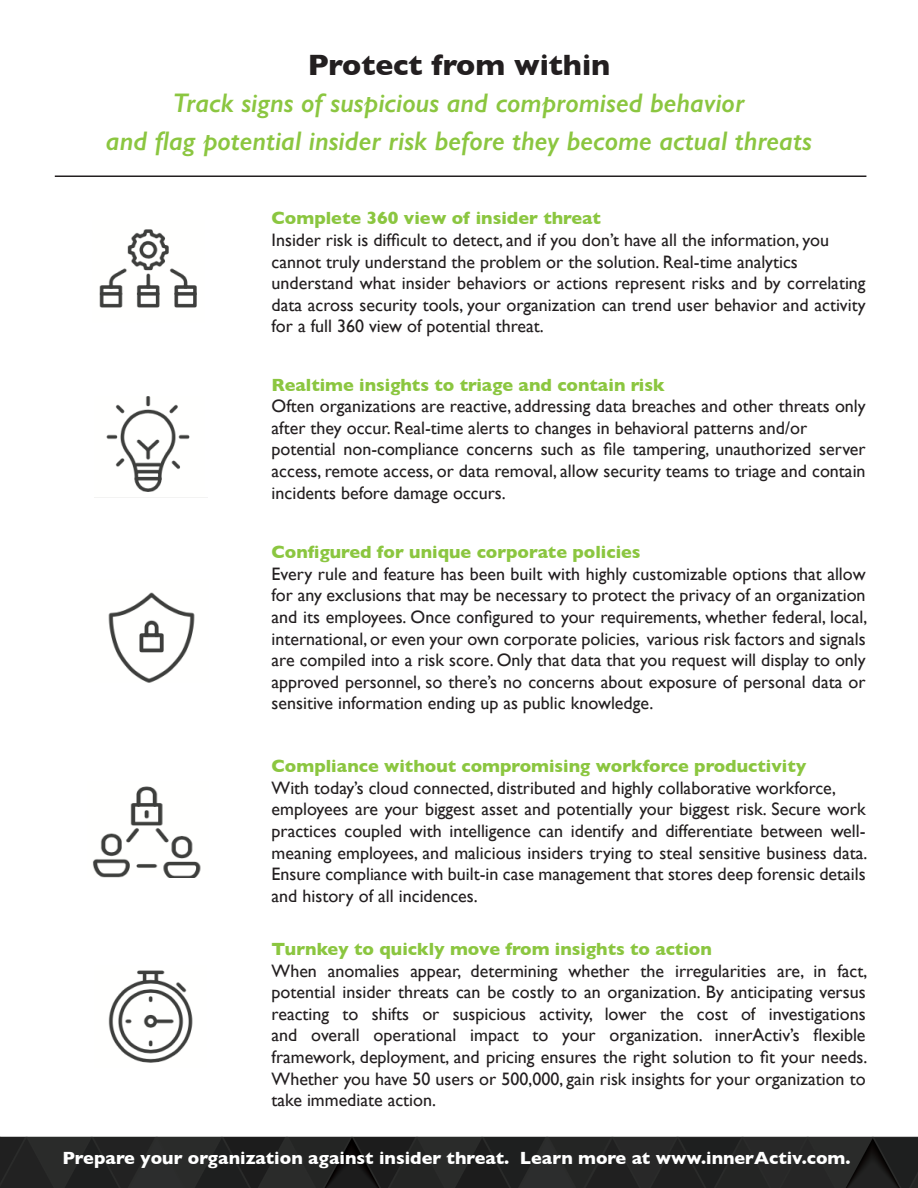
<style>
.page{position:relative;width:918px;height:1188px;background:#fff}
.page>*{position:absolute;margin:0;border:0;box-sizing:border-box;transform-origin:0 0}
.t1{font:700 30px "Gill Sans";color:#231f20}
.t2{font:italic 600 27px/37.5px "Gill Sans";color:#8bc640;text-align:center}
.t3{font:18px/21.6px "Gill Sans";color:#231f20;text-align:justify}
.t4{font:700 18px "Gill Sans";color:#8bc640}
.t5{font:700 18px "Gill Sans";color:#fff}
</style>
<div class="page">
<img style="left:0;top:1136px;width:1px;height:52px">
<img style="left:1px;top:1136px;width:917px;height:52px">
<hr style="left:55px;top:176px;width:811px;height:1px;background:#231f20">
<img style="left:92px;top:786px;width:109px;height:92px">
<img style="left:108px;top:592px;width:87px;height:91px">
<img style="left:99px;top:229px;width:98px;height:79px">
<img style="left:94px;top:397px;width:114px;height:101px">
<img style="left:108px;top:970px;width:85px;height:93px">
<p class="t1" style="left:308px;top:41px;width:304px">Protect from within</p>
<p class="t2" style="left:106px;top:84px;width:708px">Track signs of suspicious and compromised behavior<br>and flag potential insider risk before they become actual threats</p>
<p class="t4" style="left:272px;top:204px;width:331px">Complete 360 view of insider threat</p>
<p class="t3" style="left:272px;top:229px;width:559px">Insider risk is difficult to detect, and if you don’t have all the information, you</p>
<p class="t3" style="left:272px;top:251px;width:528px">cannot truly understand the problem or the solution. Real-time analytics</p>
<p class="t3" style="left:272px;top:272px;width:596px">understand what insider behaviors or actions represent risks and by correlating data across security tools, your organization can trend user behavior and activity for a full 360 view of potential threat.</p>
<p class="t4" style="left:272px;top:370px;width:395px">Realtime insights to triage and contain risk</p>
<p class="t3" style="left:272px;top:395px;width:596px">Often organizations are reactive, addressing data breaches and other threats only after they occur. Real-time alerts to changes in behavioral patterns and/or</p>
<p class="t3" style="left:272px;top:438px;width:595px">potential non-compliance concerns such as file tampering, unauthorized server access, remote access, or data removal, allow security teams to triage and contain incidents before damage occurs.</p>
<p class="t4" style="left:272px;top:538px;width:371px">Configured for unique corporate policies</p>
<p class="t3" style="left:272px;top:563px;width:597px">Every rule and feature has been built with highly customizable options that allow for any exclusions that may be necessary to protect the privacy of an organization and its employees. Once configured to your requirements, whether federal, local, international, or even your own corporate policies, various risk factors and signals are compiled into a risk score. Only that data that you request will display to only approved personnel, so there’s no concerns about exposure of personal data or sensitive information ending up as public knowledge.</p>
<p class="t4" style="left:272px;top:752px;width:536px">Compliance without compromising workforce productivity</p>
<p class="t3" style="left:272px;top:777px;width:566px">With today’s cloud connected, distributed and highly collaborative workforce,</p>
<p class="t3" style="left:272px;top:798px;width:597px">employees are your biggest asset and potentially your biggest risk. Secure work practices coupled with intelligence can identify and differentiate between well&shy;meaning employees, and malicious insiders trying to steal sensitive business data.<br>Ensure compliance with built-in case management that stores deep forensic details and history of all incidences.</p>
<p class="t4" style="left:272px;top:935px;width:442px">Turnkey to quickly move from insights to action</p>
<p class="t3" style="left:272px;top:960px;width:597px">When anomalies appear, determining whether the irregularities are, in fact, potential insider threats can be costly to an organization. By anticipating versus reacting to shifts or suspicious activity, lower the cost of investigations and overall operational impact to your organization. innerActiv’s flexible framework, deployment, and pricing ensures the right solution to fit your needs.<br>Whether you have 50 users or 500,000, gain risk insights for your organization to take immediate action.</p>
<p class="t5" style="left:62px;top:1144px;width:790px">Prepare your organization against insider threat. Learn more at www.innerActiv.com.</p>
</div>
